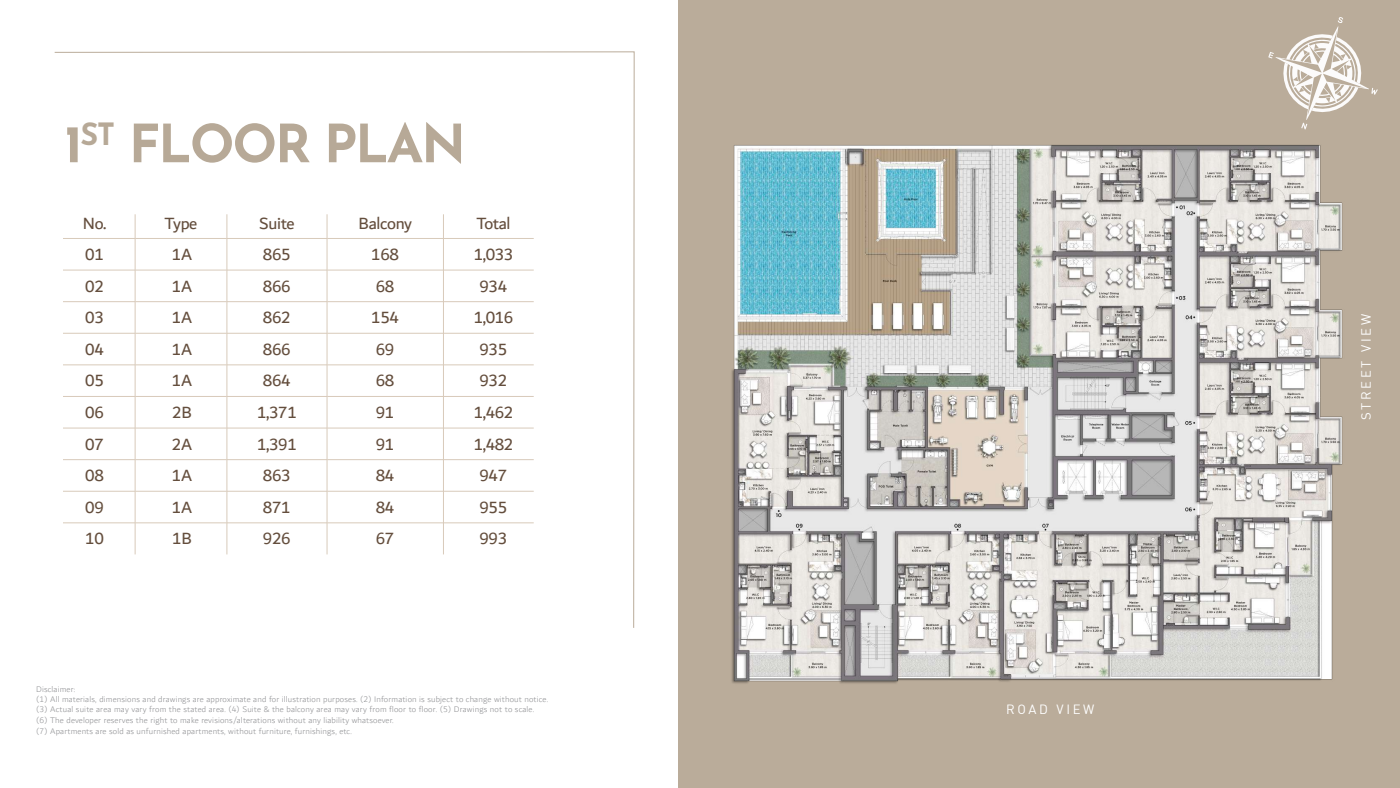
<style>
.page{position:relative;width:1400px;height:788px;background:#fff}
.page>*{position:absolute;margin:0;border:0;box-sizing:border-box;transform-origin:0 0}
.t1{font:100 52.5px "Josefin Sans";letter-spacing:-.04em;color:#b7a997}
.t2{font:17.5px/31.5px "Dubai";letter-spacing:-.02em;color:#644e3d;text-align:center}
.t3{font:17.5px/31.5px "Dubai";color:#644e3d;text-align:center}
.t4{font:13.12px "DIN";letter-spacing:.2em;color:#fff}
.t5{font:300 8.75px/10.5px "Dubai";letter-spacing:.02em;color:#898a8d}
</style>
<div class="page">
<div style="left:678px;top:0;width:722px;height:788px;background:#baac9a"></div>
<svg style="left:1268px;top:17px;width:110px;height:112px"></svg>
<img style="left:731px;top:144px;width:612px;height:540px">
<svg style="left:54px;top:51px;width:581px;height:577px"></svg>
<hr style="left:63px;top:238px;width:471px;height:1px;background:#d8caba">
<hr style="left:63px;top:269px;width:471px;height:1px;background:#d8caba">
<hr style="left:63px;top:301px;width:471px;height:1px;background:#d8caba">
<hr style="left:63px;top:333px;width:471px;height:1px;background:#d8caba">
<hr style="left:63px;top:364px;width:471px;height:1px;background:#d8caba">
<hr style="left:63px;top:396px;width:471px;height:1px;background:#d8caba">
<hr style="left:63px;top:427px;width:471px;height:1px;background:#d8caba">
<hr style="left:63px;top:459px;width:471px;height:1px;background:#d8caba">
<hr style="left:63px;top:491px;width:471px;height:1px;background:#d8caba">
<hr style="left:63px;top:522px;width:471px;height:1px;background:#d8caba">
<hr style="left:443px;top:214px;width:1px;height:340px;background:#d8caba">
<hr style="left:327px;top:214px;width:1px;height:340px;background:#d8caba">
<hr style="left:226px;top:214px;width:1px;height:340px;background:#d8caba">
<hr style="left:135px;top:214px;width:1px;height:340px;background:#d8caba">
<h1 class="t1" style="left:65px;top:105px;width:403px">1<sup>ST</sup> FLOOR PLAN</h1>
<h2 class="t2" style="left:83px;top:207px;width:25px;text-align:left">No.<br>01<br>02<br>03<br>04<br>05<br>06<br>07<br>08<br>09<br>10</h2>
<h2 class="t3" style="left:165px;top:207px;width:34px">Type<br>1A<br>1A<br>1A<br>1A<br>1A<br>2B<br>2A<br>1A<br>1A<br>1B</h2>
<h2 class="t2" style="left:257px;top:207px;width:41px">Suite<br>865<br>866<br>862<br>866<br>864<br>1,371<br>1,391<br>863<br>871<br>926</h2>
<h2 class="t2" style="left:359px;top:207px;width:55px">Balcony<br>168<br>68<br>154<br>69<br>68<br>91<br>91<br>84<br>84<br>67</h2>
<h2 class="t2" style="left:474px;top:207px;width:41px">Total<br>1,033<br>934<br>1,016<br>935<br>932<br>1,462<br>1,482<br>947<br>955<br>993</h2>
<p class="t5" style="left:36px;top:683px;width:513px">Disclaimer:<br>(1) All materials, dimensions and drawings are approximate and for illustration purposes. (2) Information is subject to change without notice.</p>
<p class="t5" style="left:36px;top:715px;width:359px">(6) The developer reserves the right to make revisions/alterations without any liability whatsoever. (7) Apartments are sold as unfurnished apartments, without furniture, furnishings, etc.</p>
<p class="t5" style="left:36px;top:704px;width:499px">(3) Actual suite area may vary from the stated area. (4) Suite &amp; the balcony area may vary from floor to floor. (5) Drawings not to scale.</p>
<h3 class="t4" style="left:1006px;top:701px;width:90px">ROAD VIEW</h3>
<h3 class="t4" style="left:1358px;top:420px;width:107px;rotate:-90deg">STREET VIEW</h3>
</div>
